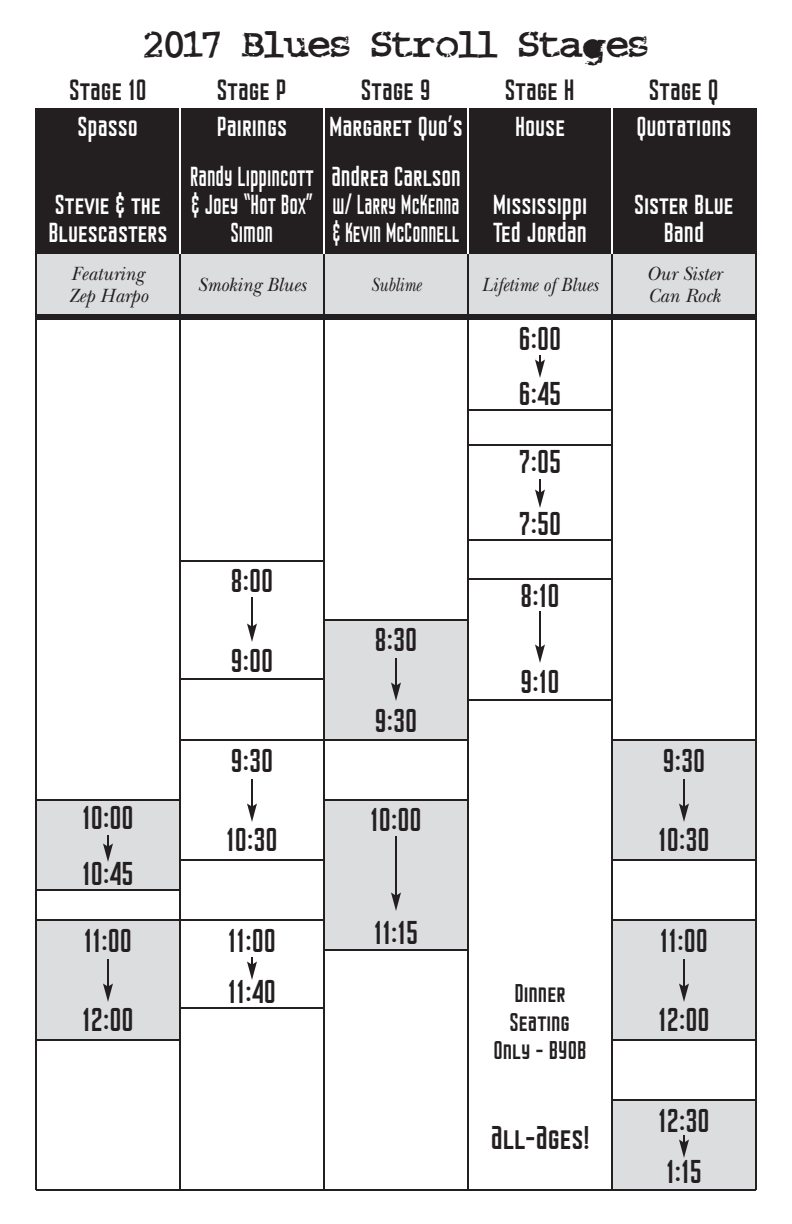
<style>
.page{position:relative;width:792px;height:1224px;background:#fff}
.page>*{position:absolute;margin:0;border:0;box-sizing:border-box;transform-origin:0 0}
.t1{font:46px "Crud Font";color:#231f20}
.t2{font:36px/79px "Nicotine Jazz";color:#231f20}
.t3{font:32px "Nicotine Jazz";color:#231f20}
.t4{font:30px/28px "Nicotine Jazz";color:#fff}
.t5{font:30px/28px "Nicotine Jazz";color:#fff;text-align:justify;scale:.96 1}
.t6{font:30px/28px "Nicotine Jazz";color:#fff;text-align:center;scale:.85 1}
.t7{font:28px/28.6px "Nicotine Jazz";color:#231f20;text-align:center}
.t8{font:italic 20px/22px "New Baskerville";color:#231f20;scale:.95 1}
.t9{font:italic 20px "New Baskerville";color:#231f20;scale:.9 1}
.t10{font:italic 20px "New Baskerville";color:#231f20;scale:.82 1}
</style>
<div class="page">
<div style="left:36px;top:254px;width:720px;height:60px;background:#dcdddf"></div>
<div style="left:36px;top:108px;width:720px;height:146px;background:#231f20"></div>
<div style="left:36px;top:314px;width:720px;height:6px;background:#231f20"></div>
<hr style="left:179px;top:80px;width:2px;height:174px;background:#fff">
<hr style="left:323px;top:80px;width:2px;height:174px;background:#fff">
<hr style="left:467px;top:80px;width:2px;height:174px;background:#fff">
<hr style="left:611px;top:80px;width:2px;height:174px;background:#fff">
<div style="left:612px;top:740px;width:144px;height:120px;background:#dcdddf"></div>
<hr style="left:612px;top:859px;width:144px;height:2px;background:#231f20">
<hr style="left:612px;top:739px;width:144px;height:2px;background:#231f20">
<hr style="left:683px;top:779px;width:2px;height:28px;background:#231f20">
<svg style="left:679px;top:804px;width:10px;height:18px"></svg>
<div style="left:612px;top:920px;width:144px;height:120px;background:#dcdddf"></div>
<hr style="left:612px;top:1039px;width:144px;height:2px;background:#231f20">
<hr style="left:612px;top:919px;width:144px;height:2px;background:#231f20">
<hr style="left:683px;top:959px;width:2px;height:28px;background:#231f20">
<svg style="left:679px;top:984px;width:10px;height:18px"></svg>
<div style="left:612px;top:1100px;width:144px;height:90px;background:#dcdddf"></div>
<hr style="left:612px;top:1099px;width:144px;height:2px;background:#231f20">
<svg style="left:679px;top:1135px;width:10px;height:23px"></svg>
<div style="left:36px;top:800px;width:144px;height:90px;background:#dcdddf"></div>
<svg style="left:103px;top:835px;width:10px;height:27px"></svg>
<div style="left:36px;top:920px;width:144px;height:120px;background:#dcdddf"></div>
<hr style="left:36px;top:1039px;width:144px;height:2px;background:#231f20">
<hr style="left:36px;top:889px;width:144px;height:2px;background:#231f20">
<hr style="left:107px;top:959px;width:2px;height:28px;background:#231f20">
<svg style="left:103px;top:984px;width:10px;height:18px"></svg>
<div style="left:324px;top:619px;width:144px;height:120px;background:#dcdddf"></div>
<hr style="left:324px;top:739px;width:144px;height:2px;background:#231f20">
<hr style="left:324px;top:619px;width:144px;height:2px;background:#231f20">
<hr style="left:395px;top:658px;width:2px;height:28px;background:#231f20">
<svg style="left:391px;top:682px;width:10px;height:19px"></svg>
<div style="left:324px;top:799px;width:144px;height:151px;background:#dcdddf"></div>
<hr style="left:324px;top:949px;width:144px;height:2px;background:#231f20">
<hr style="left:324px;top:799px;width:144px;height:2px;background:#231f20">
<hr style="left:395px;top:836px;width:2px;height:60px;background:#231f20">
<svg style="left:391px;top:892px;width:10px;height:19px"></svg>
<hr style="left:180px;top:859px;width:144px;height:2px;background:#231f20">
<hr style="left:180px;top:739px;width:144px;height:2px;background:#231f20">
<hr style="left:251px;top:779px;width:2px;height:28px;background:#231f20">
<svg style="left:247px;top:804px;width:10px;height:18px"></svg>
<hr style="left:180px;top:678px;width:144px;height:2px;background:#231f20">
<hr style="left:180px;top:560px;width:144px;height:2px;background:#231f20">
<hr style="left:251px;top:597px;width:2px;height:30px;background:#231f20">
<svg style="left:247px;top:624px;width:10px;height:18px"></svg>
<svg style="left:535px;top:355px;width:10px;height:23px"></svg>
<hr style="left:468px;top:409px;width:144px;height:2px;background:#231f20">
<hr style="left:468px;top:539px;width:144px;height:2px;background:#231f20">
<hr style="left:468px;top:444px;width:144px;height:2px;background:#231f20">
<svg style="left:535px;top:479px;width:10px;height:29px"></svg>
<hr style="left:468px;top:699px;width:144px;height:2px;background:#231f20">
<hr style="left:468px;top:578px;width:144px;height:2px;background:#231f20">
<hr style="left:539px;top:611px;width:2px;height:37px;background:#231f20">
<svg style="left:535px;top:644px;width:10px;height:19px"></svg>
<hr style="left:36px;top:919px;width:144px;height:2px;background:#231f20">
<hr style="left:180px;top:1007px;width:144px;height:2px;background:#231f20">
<svg style="left:247px;top:957px;width:10px;height:23px"></svg>
<hr style="left:180px;top:919px;width:144px;height:2px;background:#231f20">
<hr style="left:36px;top:799px;width:144px;height:2px;background:#231f20">
<hr style="left:179px;top:254px;width:2px;height:936px;background:#231f20">
<hr style="left:323px;top:254px;width:2px;height:936px;background:#231f20">
<hr style="left:467px;top:254px;width:2px;height:936px;background:#231f20">
<hr style="left:755px;top:108px;width:2px;height:1082px;background:#231f20">
<hr style="left:35px;top:108px;width:2px;height:1082px;background:#231f20">
<hr style="left:611px;top:254px;width:2px;height:936px;background:#231f20">
<hr style="left:36px;top:1189px;width:720px;height:2px;background:#231f20">
<p class="t1" style="left:144px;top:15px;width:506px">2017 Blues Stroll Stages</p>
<p class="t3" style="left:69px;top:79px;width:79px">Stage 10</p>
<p class="t3" style="left:217px;top:79px;width:71px">Stage P</p>
<p class="t3" style="left:361px;top:79px;width:71px">Stage 9</p>
<p class="t3" style="left:505px;top:79px;width:71px">Stage H</p>
<p class="t3" style="left:649px;top:79px;width:71px">Stage Q</p>
<p class="t4" style="left:78px;top:115px;width:62px">Spasso</p>
<p class="t4" style="left:217px;top:115px;width:72px">Pairings</p>
<p class="t4" style="left:329px;top:115px;width:135px">Margaret Quo’s</p>
<p class="t4" style="left:515px;top:115px;width:52px">House</p>
<p class="t4" style="left:636px;top:115px;width:97px">Quotations</p>
<p class="t4" style="left:48px;top:193px;width:121px">Stevie &amp; the<br>Bluescasters</p>
<p class="t6" style="left:190px;top:165px;width:147px">Randy Lippincott &amp; Joey “Hot Box”<br>Simon</p>
<p class="t5" style="left:331px;top:165px;width:137px">Andrea Carlson w/ Larry McKenna &amp; Kevin McConnell</p>
<p class="t4" style="left:493px;top:193px;width:96px">Mississippi<br>Ted Jordan</p>
<p class="t4" style="left:634px;top:193px;width:101px;text-align:center">Sister Blue<br>Band</p>
<p class="t8" style="left:68px;top:262px;width:85px">Featuring<br>Zep Harpo</p>
<p class="t8" style="left:198px;top:273px;width:116px">Smoking Blues</p>
<p class="t10" style="left:371px;top:272px;width:63px">Sublime</p>
<p class="t9" style="left:482px;top:272px;width:131px">Lifetime of Blues</p>
<p class="t8" style="left:647px;top:262px;width:80px">Our Sister<br>Can Rock</p>
<p class="t2" style="left:519px;top:314px;width:44px;line-height:55px">6:00<br>6:45</p>
<p class="t2" style="left:82px;top:793px;width:53px;line-height:56px">10:00<br>10:45</p>
<p class="t2" style="left:82px;top:904px;width:53px">11:00<br>12:00</p>
<p class="t2" style="left:231px;top:544px;width:44px">8:00</p>
<p class="t2" style="left:231px;top:624px;width:44px">9:00</p>
<p class="t2" style="left:226px;top:724px;width:53px">9:30<br>10:30</p>
<p class="t2" style="left:228px;top:918px;width:50px;line-height:51px">11:00<br>11:40</p>
<p class="t2" style="left:375px;top:603px;width:44px">8:30</p>
<p class="t2" style="left:375px;top:684px;width:44px">9:30</p>
<p class="t2" style="left:370px;top:783px;width:53px">10:00</p>
<p class="t2" style="left:374px;top:896px;width:46px">11:15</p>
<p class="t2" style="left:519px;top:434px;width:44px;line-height:62px">7:05<br>7:50</p>
<p class="t2" style="left:520px;top:559px;width:41px">8:10</p>
<p class="t2" style="left:520px;top:645px;width:41px">9:10</p>
<p class="t7" style="left:494px;top:982px;width:94px">Dinner<br>Seating<br>Only - BYOB</p>
<p class="t2" style="left:490px;top:1101px;width:101px">All-Ages!</p>
<p class="t2" style="left:658px;top:724px;width:53px">9:30<br>10:30</p>
<p class="t2" style="left:658px;top:904px;width:53px">11:00<br>12:00</p>
<p class="t2" style="left:658px;top:1098px;width:53px;line-height:51px">12:30<br>1:15</p>
</div>
